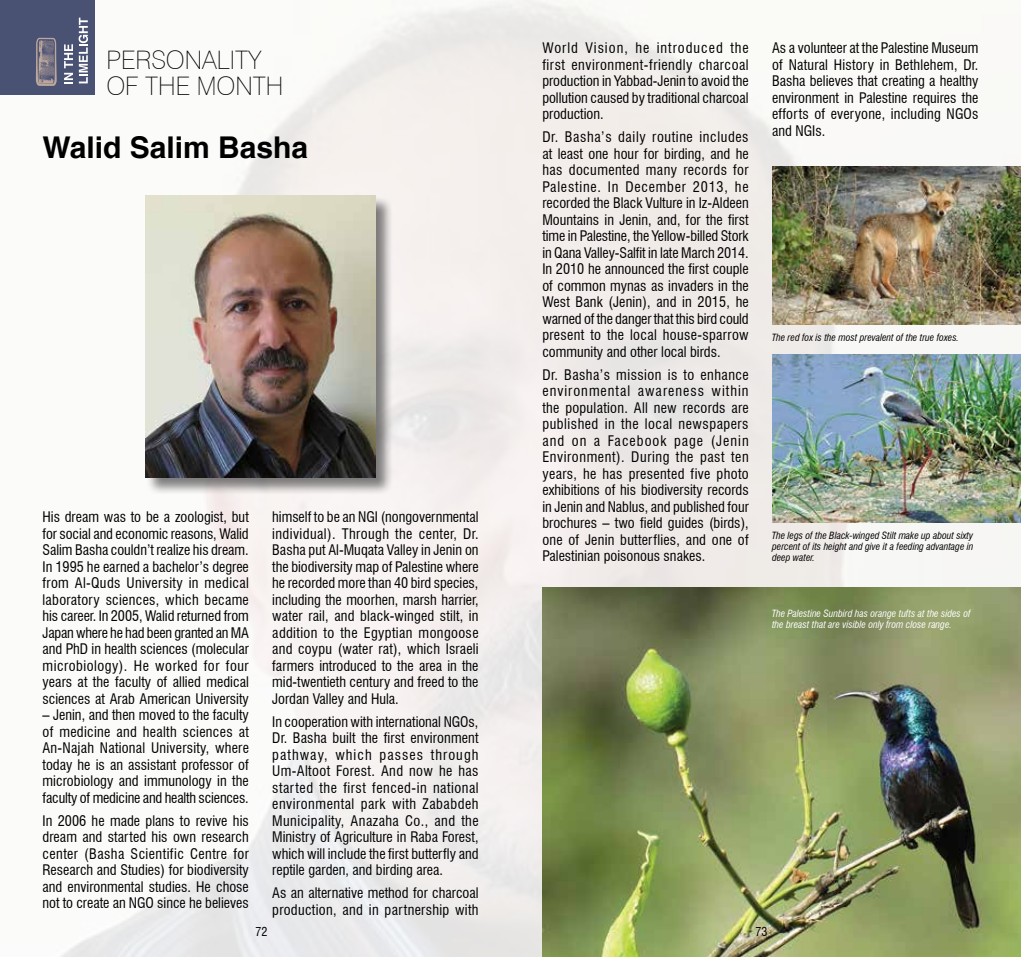
<style>
.page{position:relative;width:1021px;height:957px;background:#fff}
.page>*{position:absolute;margin:0;border:0;box-sizing:border-box;transform-origin:0 0}
.t1{font:700 30px "Switzerland";color:#000}
.t2{font:100 25.5px/25.5px "Swiss 721 BT";color:#000}
.t3{font:condensed 14.25px/16.5px "Swiss 721 BT";color:#000;text-align:justify}
.t4{font:condensed 14.25px/16.5px "Swiss 721 BT";letter-spacing:.02em;color:#000}
.t5{font:condensed 12px "Swiss 721 BT";color:#000}
.t6{font:italic condensed 9.75px/11.2px "Swiss 721 BT";color:#000;text-align:justify}
.t7{font:italic condensed 9.75px/11.2px "Swiss 721 BT";color:#fff}
</style>
<div class="page">
<img style="left:61px;top:0;width:959px;height:957px">
<div style="left:0;top:0;width:95px;height:95px;background:#4a5274"></div>
<svg style="left:64px;top:44px;width:9px;height:40px"></svg>
<svg style="left:79px;top:18px;width:9px;height:65px"></svg>
<svg style="left:36px;top:38px;width:21px;height:48px"></svg>
<div style="left:146px;top:196px;width:248px;height:299px;background:#000;opacity:.5"></div>
<img style="left:146px;top:196px;width:229px;height:281px">
<img style="left:772px;top:167px;width:248px;height:158px">
<img style="left:772px;top:355px;width:248px;height:168px">
<img style="left:542px;top:587px;width:478px;height:370px">
<h2 class="t2" style="left:106px;top:47px;width:178px">PERSONALITY<br>OF THE MONTH</h2>
<h1 class="t1" style="left:43px;top:129px;width:267px">Walid Salim Basha</h1>
<p class="t3" style="left:43px;top:508px;width:208px">His dream was to be a zoologist, but for social and economic reasons, Walid Salim Basha couldn’t realize his dream.<br>In 1995 he earned a bachelor’s degree from Al-Quds University in medical laboratory sciences, which became his career. In 2005, Walid returned from Japan where he had been granted an MA and PhD in health sciences (molecular microbiology). He worked for four years at the faculty of allied medical sciences at Arab American University</p>
<p class="t3" style="left:43px;top:707px;width:208px">– Jenin, and then moved to the faculty of medicine and health sciences at An-Najah National University, where today he is an assistant professor of microbiology and immunology in the faculty of medicine and health sciences.</p>
<p class="t3" style="left:43px;top:812px;width:208px">In 2006 he made plans to revive his dream and started his own research center (Basha Scientific Centre for Research and Studies) for biodiversity and environmental studies. He chose not to create an NGO since he believes</p>
<p class="t3" style="left:272px;top:509px;width:208px">himself to be an NGI (nongovernmental individual). Through the center, Dr.<br>Basha put Al-Muqata Valley in Jenin on the biodiversity map of Palestine where he recorded more than 40 bird species, including the moorhen, marsh harrier, water rail, and black-winged stilt, in addition to the Egyptian mongoose and coypu (water rat), which Israeli farmers introduced to the area in the mid-twentieth century and freed to the Jordan Valley and Hula.</p>
<p class="t3" style="left:272px;top:713px;width:208px">In cooperation with international NGOs, Dr. Basha built the first environment pathway, which passes through Um-Altoot Forest. And now he has started the first fenced-in national environmental park with Zababdeh Municipality, Anazaha Co., and the Ministry of Agriculture in Raba Forest, which will include the first butterfly and reptile garden, and birding area.</p>
<p class="t4" style="left:272px;top:884px;width:208px">As an alternative method for charcoal production, and in partnership with</p>
<p class="t3" style="left:542px;top:40px;width:208px">World Vision, he introduced the first environment-friendly charcoal production in Yabbad-Jenin to avoid the pollution caused by traditional charcoal production.</p>
<p class="t3" style="left:542px;top:129px;width:208px">Dr. Basha’s daily routine includes at least one hour for birding, and he has documented many records for Palestine. In December 2013, he recorded the Black Vulture in Iz-Aldeen Mountains in Jenin, and, for the first time in Palestine, the Yellow-billed Stork in Qana Valley-Salfit in late March 2014.<br>In 2010 he announced the first couple of common mynas as invaders in the West Bank (Jenin), and in 2015, he warned of the danger that this bird could present to the local house-sparrow community and other local birds.</p>
<p class="t3" style="left:542px;top:366px;width:208px">Dr. Basha’s mission is to enhance environmental awareness within the population. All new records are published in the local newspapers and on a Facebook page (Jenin Environment). During the past ten years, he has presented five photo exhibitions of his biodiversity records in Jenin and Nablus, and published four brochures – two field guides (birds), one of Jenin butterflies, and one of Palestinian poisonous snakes.</p>
<p class="t3" style="left:772px;top:40px;width:208px">As a volunteer at the Palestine Museum of Natural History in Bethlehem, Dr.<br>Basha believes that creating a healthy environment in Palestine requires the efforts of everyone, including NGOs and NGIs.</p>
<p class="t6" style="left:772px;top:331px;width:188px">The red fox is the most prevalent of the true foxes.</p>
<p class="t6" style="left:772px;top:529px;width:203px">The legs of the Black-winged Stilt make up about sixty percent of its height and give it a feeding advantage in deep water.</p>
<p class="t7" style="left:772px;top:607px;width:200px">The Palestine Sunbird has orange tufts at the sides of the breast that are visible only from close range.</p>
<p class="t5" style="left:256px;top:925px;width:13px">72</p>
<p class="t5" style="left:755px;top:925px;width:13px">73</p>
</div>
